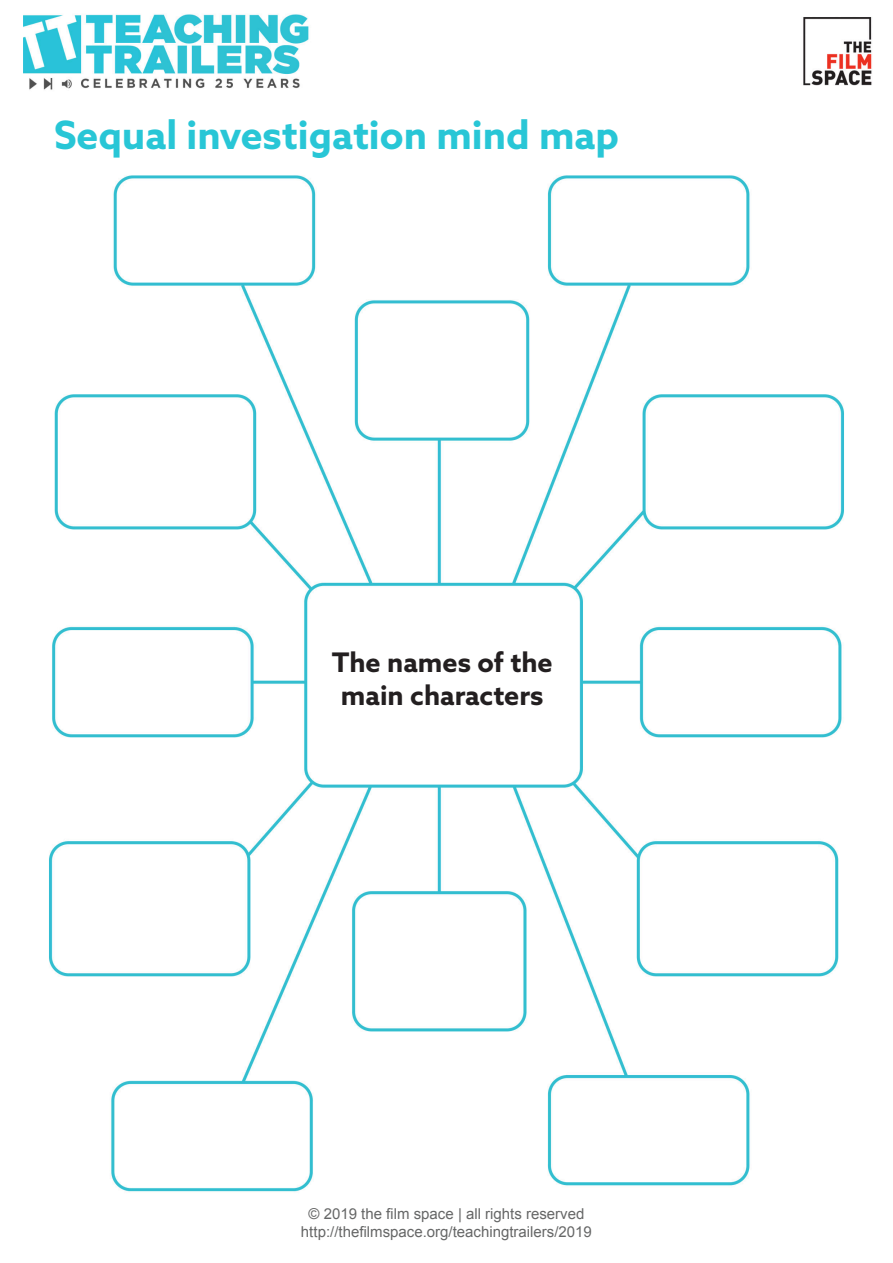
<style>
.page{position:relative;width:893px;height:1263px;background:#fff}
.page>*{position:absolute;margin:0;border:0;box-sizing:border-box;transform-origin:0 0}
.t1{font:700 39px "Azo Sans";color:#28c6d6}
.t2{font:700 27px "Azo Sans";color:#231f20}
.t3{font:15px "Arial";color:#666767}
</style>
<div class="page">
<img style="left:23px;top:14px;width:849px;height:1178px">
<p class="t1" style="left:54px;top:109px;width:567px">Sequal investigation mind map</p>
<p class="t2" style="left:332px;top:644px;width:223px">The names of the</p>
<p class="t2" style="left:341px;top:677px;width:204px">main characters</p>
<p class="t3" style="left:309px;top:1203px;width:277px">© 2019 the film space | all rights reserved</p>
<p class="t3" style="left:301px;top:1221px;width:292px">http://thefilmspace.org/teachingtrailers/2019</p>
</div>
